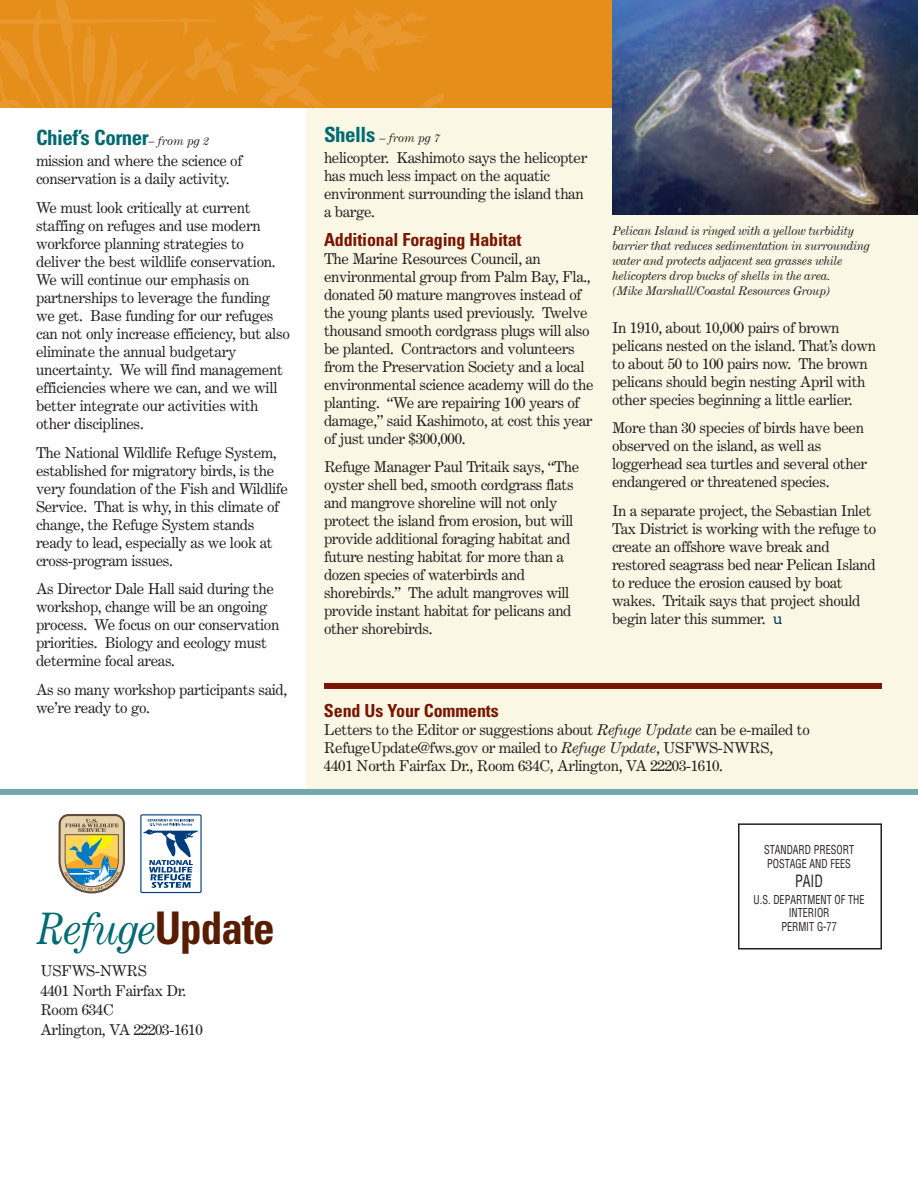
<style>
.page{position:relative;width:918px;height:1188px;background:#fff}
.page>*{position:absolute;margin:0;border:0;box-sizing:border-box;transform-origin:0 0}
.t1{font:italic 43.5px "Century Expanded";letter-spacing:-.035em;color:#006a71;scale:.83 1}
.t2{font:700 condensed 21px "Univers";letter-spacing:-.02em;color:#006a71}
.t3{font:700 condensed 18px "Univers";letter-spacing:-.01em;color:#791500}
.t4{font:condensed 16.5px "Helvetica";color:#231f20;scale:.85 1}
.t5{font:15px/18px "Century Expanded";letter-spacing:-.025em;color:#231f20}
.t6{font:italic 12px/15px "Century Expanded";letter-spacing:-.025em;color:#231f20}
.t7{font:condensed 12px/13.5px "Helvetica";color:#231f20;scale:.85 1}
.s1{font-family:"Century Expanded";font-weight:400;font-style:italic;font-stretch:normal;font-size:12px;color:#231f20}
.s2{font-family:"Univers";font-weight:700;font-style:normal;font-stretch:condensed;font-size:45px;color:#581c00}
.s3{font-family:"Univers";font-weight:700;font-style:normal;font-stretch:condensed;font-size:21px;color:#006a71}
.s4{font-family:"Courier";font-size:16.5px;color:#003644}
.s5{font-style:italic}
</style>
<div class="page">
<div style="left:306px;top:81px;width:612px;height:709px;background:#faf8e5"></div>
<div style="left:738px;top:823px;width:144px;height:127px;border:2px solid #231f20"></div>
<div style="left:324px;top:683px;width:558px;height:6px;background:#791500"></div>
<svg style="left:58px;top:814px;width:67px;height:79px"></svg>
<div style="left:140px;top:814px;width:62px;height:79px;border:1px solid #013d7d"></div>
<svg style="left:143px;top:819px;width:56px;height:69px"></svg>
<div style="left:0;top:789px;width:918px;height:6px;background:#71a8ae"></div>
<div style="left:0;top:0;width:918px;height:108px;background:#e58e19"></div>
<img style="left:0;top:0;width:444px;height:108px">
<img style="left:612px;top:0;width:306px;height:214px">
<h2 class="t2" style="left:36px;top:129px;width:175px">Chief’s Corner<span class="s1">– from pg 2</span></h2>
<p class="t5" style="left:36px;top:153px;width:208px">mission and where the science of conservation is a daily activity.</p>
<p class="t5" style="left:36px;top:200px;width:255px">We must look critically at current staffing on refuges and use modern workforce planning strategies to deliver the best wildlife conservation.<br>We will continue our emphasis on partnerships to leverage the funding we get. Base funding for our refuges can not only increase efficiency, but also eliminate the annual budgetary uncertainty. We will find management efficiencies where we can, and we will better integrate our activities with other disciplines.</p>
<p class="t5" style="left:36px;top:445px;width:254px">The National Wildlife Refuge System, established for migratory birds, is the very foundation of the Fish and Wildlife Service. That is why, in this climate of change, the Refuge System stands ready to lead, especially as we look at cross-program issues.</p>
<p class="t5" style="left:36px;top:582px;width:245px">As Director Dale Hall said during the workshop, change will be an ongoing process. We focus on our conservation priorities. Biology and ecology must determine focal areas.</p>
<p class="t5" style="left:36px;top:682px;width:253px">As so many workshop participants said, we’re ready to go.</p>
<h1 class="t1" style="left:36px;top:912px;width:289px">Refuge<span class="s2">Update</span></h1>
<p class="t5" style="left:40px;top:963px;width:164px;line-height:19.5px">USFWS-NWRS<br>4401 North Fairfax Dr.<br>Room 634C<br>Arlington, VA 22203-1610</p>
<p class="t6" style="left:324px;top:132px;width:118px"><span class="s3">Shells</span> – from pg 7</p>
<p class="t5" style="left:324px;top:150px;width:265px">helicopter. Kashimoto says the helicopter has much less impact on the aquatic environment surrounding the island than a barge.</p>
<p class="t3" style="left:324px;top:233px;width:199px">Additional Foraging Habitat</p>
<p class="t5" style="left:324px;top:251px;width:271px">The Marine Resources Council, an environmental group from Palm Bay, Fla., donated 50 mature mangroves instead of the young plants used previously. Twelve thousand smooth cordgrass plugs will also be planted. Contractors and volunteers from the Preservation Society and a local environmental science academy will do the planting. “We are repairing 100 years of damage,” said Kashimoto, at cost this year of just under $300,000.</p>
<p class="t5" style="left:324px;top:459px;width:257px">Refuge Manager Paul Tritaik says, “The oyster shell bed, smooth cordgrass flats and mangrove shoreline will not only protect the island from erosion, but will provide additional foraging habitat and future nesting habitat for more than a dozen species of waterbirds and shorebirds.” The adult mangroves will provide instant habitat for pelicans and other shorebirds.</p>
<p class="t6" style="left:612px;top:225px;width:259px">Pelican Island is ringed with a yellow turbidity barrier that reduces sedimentation in surrounding water and protects adjacent sea grasses while helicopters drop bucks of shells in the area.<br>(Mike Marshall/Coastal Resources Group)</p>
<p class="t5" style="left:612px;top:320px;width:266px">In 1910, about 10,000 pairs of brown pelicans nested on the island. That’s down to about 50 to 100 pairs now. The brown pelicans should begin nesting April with other species beginning a little earlier.</p>
<p class="t5" style="left:612px;top:421px;width:257px">More than 30 species of birds have been observed on the island, as well as loggerhead sea turtles and several other endangered or threatened species.</p>
<p class="t5" style="left:612px;top:503px;width:266px">In a separate project, the Sebastian Inlet Tax District is working with the refuge to create an offshore wave break and restored seagrass bed near Pelican Island to reduce the erosion caused by boat wakes. Tritaik says that project should begin later this summer. <span class="s4">u</span></p>
<p class="t3" style="left:324px;top:704px;width:176px">Send Us Your Comments</p>
<p class="t5" style="left:324px;top:722px;width:487px">Letters to the Editor or suggestions about <span class="s5">Refuge Update</span> can be e-mailed to<br>RefugeUpdate@fws.gov or mailed to <span class="s5">Refuge Update</span>, USFWS-NWRS,<br>4401 North Fairfax Dr., Room 634C, Arlington, VA 22203-1610.</p>
<p class="t7" style="left:764px;top:844px;width:107px">STANDARD PRESORT<br>POSTAGE AND FEES</p>
<p class="t4" style="left:795px;top:875px;width:35px">PAID</p>
<p class="t7" style="left:754px;top:894px;width:132px;text-align:center">U.S. DEPARTMENT OF THE<br>INTERIOR<br>PERMIT G-77</p>
</div>
